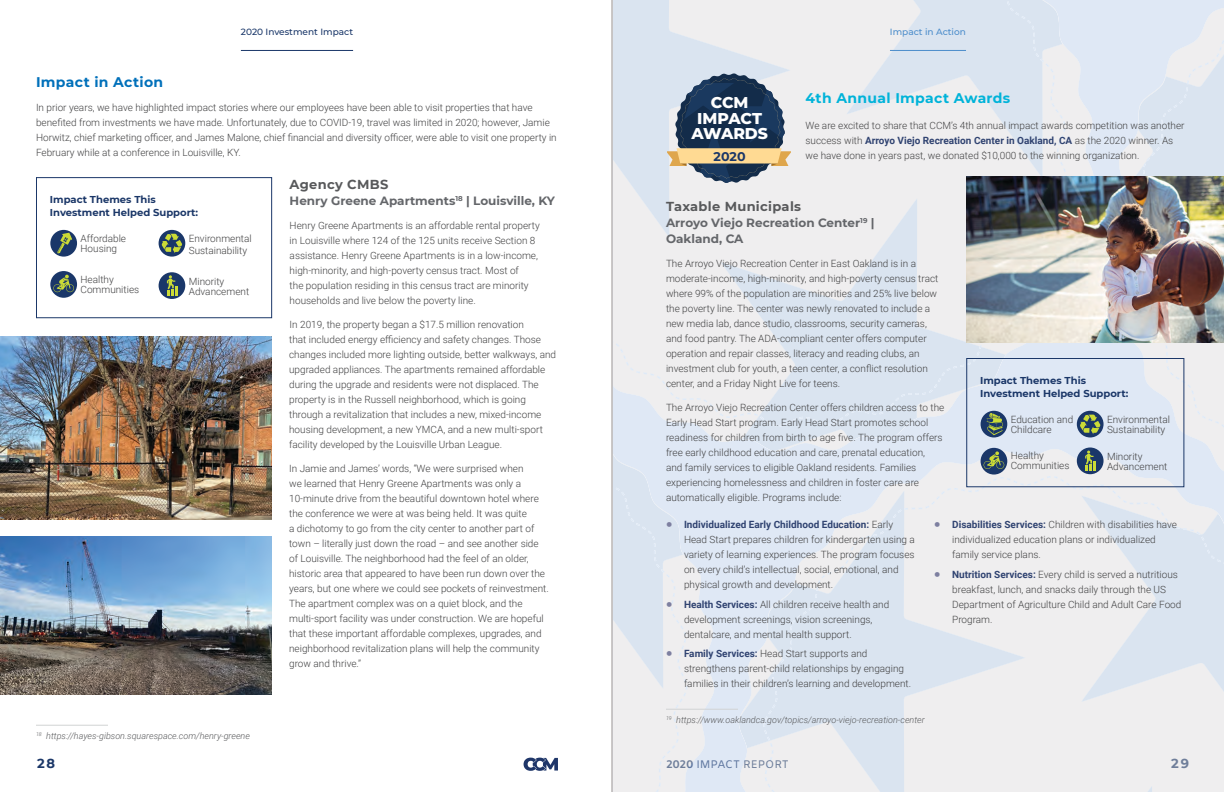
<style>
.page{position:relative;width:1224px;height:792px;background:#fff}
.page>*{position:absolute;margin:0;border:0;box-sizing:border-box;transform-origin:0 0}
.t1{font:800 15.7px/15.5px "Montserrat";letter-spacing:-.005em;color:#fff;text-align:center}
.t2{font:700 14px "Montserrat";letter-spacing:.025em;color:#00b3d9}
.BODY_TEXT{font:700 14px "Montserrat";letter-spacing:.025em;color:#0070ba}
.H4_IMPACT_STORY{font:700 13px "Montserrat";letter-spacing:.025em;color:#58595b}
.t3{font:700 13px "Montserrat";color:#1b3768}
.t4{font:700 12.6px "Montserrat";color:#1b3768}
.t5{font:700 12px/16px "Montserrat";color:#64666a}
.t6{font:11px "Amiko";color:#1b3768}
.BODY_TEXT-2{font:300 10px/15px "Roboto";color:#414142}
.SIDEBAR_H2{font:700 10px "Montserrat";color:#1b3768}
.FOOTNOTE{font:italic 300 9px "Roboto";color:#58595b}
.H1_in_Headspace{font:500 9px "Montserrat";color:#1a3769}
.H2_in_Headspace{font:500 9px "Montserrat";color:#4c8dcb}
.s1{font-weight:700;color:#304371}
.s2{font-family:"Amiko";font-weight:700;font-size:18px;color:#7d7fa0}
.s3{font-weight:700}
</style>
<div class="page">
<svg style="left:524px;top:758px;width:34px;height:13px"></svg>
<svg style="left:739px;top:451px;width:341px;height:341px;background:#e9ebf1"></svg>
<svg style="left:739px;top:491px;width:286px;height:301px;background:#e3e8f0"></svg>
<svg style="left:764px;top:611px;width:43px;height:181px;background:#e2e7ef"></svg>
<svg style="left:809px;top:476px;width:271px;height:135px;background:#e9ebef"></svg>
<svg style="left:613px;top:454px;width:102px;height:338px;background:#e5e9f0"></svg>
<svg style="left:613px;top:0;width:467px;height:451px;background:#e2e9f3"></svg>
<svg style="left:721px;top:426px;width:285px;height:25px;background:#dfe7f2"></svg>
<svg style="left:613px;top:0;width:454px;height:426px;background:#e6e9ef"></svg>
<hr style="left:36px;top:725px;width:72px;height:1px;background:#d1d3d4">
<hr style="left:241px;top:50px;width:112px;height:1px;background:#1a3769">
<hr style="left:890px;top:50px;width:76px;height:1px;background:#4c8dcb">
<div style="left:36px;top:177px;width:236px;height:141px;border:1px solid #1b3768"></div>
<div style="left:50px;top:230px;width:27px;height:27px;background:#1a3769;border-radius:50%"></div>
<svg style="left:57px;top:233px;width:15px;height:21px"></svg>
<svg style="left:159px;top:230px;width:26px;height:27px"></svg>
<svg style="left:161px;top:232px;width:22px;height:21px"></svg>
<svg style="left:50px;top:271px;width:27px;height:27px"></svg>
<svg style="left:53px;top:275px;width:21px;height:17px"></svg>
<div style="left:159px;top:272px;width:26px;height:27px;background:#1a3769;border-radius:50%"></div>
<svg style="left:167px;top:275px;width:11px;height:21px"></svg>
<img style="left:0;top:536px;width:271px;height:159px">
<img style="left:0;top:336px;width:271px;height:183px">
<svg style="left:667px;top:73px;width:124px;height:110px;background:#727d86"></svg>
<img style="left:966px;top:177px;width:114px;height:165px">
<div style="left:966px;top:358px;width:218px;height:129px;border:1px solid #1b3768"></div>
<div style="left:981px;top:411px;width:26px;height:26px;background:#1a3769;border-radius:50%"></div>
<svg style="left:987px;top:413px;width:16px;height:22px"></svg>
<div style="left:1077px;top:448px;width:27px;height:26px;background:#1a3769;border-radius:50%"></div>
<div style="left:1077px;top:411px;width:27px;height:26px;background:#1a3769;border-radius:50%"></div>
<img style="left:1080px;top:0;width:144px;height:792px">
<div style="left:981px;top:448px;width:26px;height:27px;background:#1a3769;border-radius:50%"></div>
<svg style="left:984px;top:451px;width:20px;height:18px"></svg>
<hr style="left:666px;top:709px;width:72px;height:1px;background:#d1d3d4">
<hr style="left:612px;top:0;width:1px;height:792px;background:#999290">
<p class="H1_in_Headspace" style="left:241px;top:26px;width:114px">2020 Investment Impact</p>
<p class="H2_in_Headspace" style="left:890px;top:26px;width:78px">Impact in Action</p>
<p class="BODY_TEXT" style="left:36px;top:72px;width:129px">Impact in Action</p>
<p class="BODY_TEXT-2" style="left:36px;top:100px;width:522px">In prior years, we have highlighted impact stories where our employees have been able to visit properties that have benefited from investments we have made. Unfortunately, due to COVID-19, travel was limited in 2020; however, Jamie Horwitz, chief marketing officer, and James Malone, chief financial and diversity officer, were able to visit one property in February while at a conference in Louisville, KY.</p>
<p class="H4_IMPACT_STORY" style="left:290px;top:175px;width:100px">Agency CMBS</p>
<h5 class="t5" style="left:290px;top:192px;width:267px">Henry Greene Apartments<sup>18</sup> | Louisville, KY</h5>
<p class="BODY_TEXT-2" style="left:290px;top:218px;width:252px">Henry Greene Apartments is an affordable rental property in Louisville where 124 of the 125 units receive Section 8 assistance. Henry Greene Apartments is in a low-income, high-minority, and high-poverty census tract. Most of<br>the population residing in this census tract are minority households and live below the poverty line.</p>
<p class="BODY_TEXT-2" style="left:289px;top:317px;width:268px">In 2019, the property began a $17.5 million renovation<br>that included energy efficiency and safety changes. Those changes included more lighting outside, better walkways, and upgraded appliances. The apartments remained affordable during the upgrade and residents were not displaced. The property is in the Russell neighborhood, which is going through a revitalization that includes a new, mixed-income housing development, a new YMCA, and a new multi-sport facility developed by the Louisville Urban League.</p>
<p class="BODY_TEXT-2" style="left:289px;top:461px;width:261px">In Jamie and James’ words, “We were surprised when<br>we learned that Henry Greene Apartments was only a 10-minute drive from the beautiful downtown hotel where the conference we were at was being held. It was quite<br>a dichotomy to go from the city center to another part of town – literally just down the road – and see another side of Louisville. The neighborhood had the feel of an older, historic area that appeared to have been run down over the years, but one where we could see pockets of reinvestment.<br>The apartment complex was on a quiet block, and the multi-sport facility was under construction. We are hopeful that these important affordable complexes, upgrades, and neighborhood revitalization plans will help the community grow and thrive.”</p>
<p class="SIDEBAR_H2" style="left:50px;top:192px;width:107px">Impact Themes This</p>
<p class="SIDEBAR_H2" style="left:50px;top:205px;width:150px">Investment Helped Support:</p>
<p class="BODY_TEXT-2" style="left:81px;top:233px;width:47px;line-height:10px">Affordable<br>Housing</p>
<p class="BODY_TEXT-2" style="left:189px;top:231px;width:64px">Environmental</p>
<p class="BODY_TEXT-2" style="left:189px;top:243px;width:60px">Sustainability</p>
<p class="BODY_TEXT-2" style="left:81px;top:274px;width:60px;line-height:10px">Healthy<br>Communities</p>
<p class="BODY_TEXT-2" style="left:189px;top:276px;width:62px;line-height:10px">Minority<br>Advancement</p>
<p class="FOOTNOTE" style="left:36px;top:729px;width:216px"><sup>18</sup> https://hayes-gibson.squarespace.com/henry-greene</p>
<p class="t1" style="left:691px;top:94px;width:78px">CCM<br>IMPACT<br>AWARDS</p>
<p class="t4" style="left:714px;top:147px;width:33px">2020</p>
<h3 class="t2" style="left:806px;top:88px;width:206px">4th Annual Impact Awards</h3>
<p class="BODY_TEXT-2" style="left:806px;top:118px;width:381px">We are excited to share that CCM’s 4th annual impact awards competition was another success with <span class="s1">Arroyo Viejo Recreation Center in Oakland, CA</span> as the 2020 winner. As we have done in years past, we donated $10,000 to the winning organization.</p>
<p class="H4_IMPACT_STORY" style="left:666px;top:197px;width:137px">Taxable Municipals</p>
<h5 class="t5" style="left:666px;top:214px;width:210px">Arroyo Viejo Recreation Center<sup>19</sup> |<br>Oakland, CA</h5>
<p class="BODY_TEXT-2" style="left:666px;top:256px;width:274px">The Arroyo Viejo Recreation Center in East Oakland is in a moderate-income, high-minority, and high-poverty census tract where 99% of the population are minorities and 25% live below the poverty line. The center was newly renovated to include a new media lab, dance studio, classrooms, security cameras, and food pantry. The ADA-compliant center offers computer operation and repair classes, literacy and reading clubs, an investment club for youth, a teen center, a conflict resolution center, and a Friday Night Live for teens.</p>
<p class="BODY_TEXT-2" style="left:666px;top:400px;width:280px">The Arroyo Viejo Recreation Center offers children access to the Early Head Start program. Early Head Start promotes school readiness for children from birth to age five. The program offers free early childhood education and care, prenatal education,<br>and family services to eligible Oakland residents. Families experiencing homelessness and children in foster care are automatically eligible. Programs include:</p>
<p class="SIDEBAR_H2" style="left:980px;top:373px;width:107px">Impact Themes This</p>
<p class="SIDEBAR_H2" style="left:980px;top:386px;width:150px">Investment Helped Support:</p>
<p class="BODY_TEXT-2" style="left:1011px;top:414px;width:64px;line-height:10px">Education and<br>Childcare</p>
<p class="BODY_TEXT-2" style="left:1107px;top:451px;width:62px;line-height:10px">Minority<br>Advancement</p>
<p class="BODY_TEXT-2" style="left:1107px;top:414px;width:64px;line-height:10px">Environmental<br>Sustainability</p>
<p class="BODY_TEXT-2" style="left:1011px;top:450px;width:60px;line-height:10px">Healthy<br>Communities</p>
<p class="BODY_TEXT-2" style="left:684px;top:517px;width:232px;text-indent:-18px"><span class="s2">•</span> <span class="s1">Individualized Early Childhood Education:</span> Early Head Start prepares children for kindergarten using a variety of learning experiences. The program focuses on every child’s intellectual, social, emotional, and physical growth and development.</p>
<p class="BODY_TEXT-2" style="left:684px;top:596px;width:207px;text-indent:-18px"><span class="s2">•</span> <span class="s1">Health Services:</span> All children receive health and development screenings, vision screenings, dentalcare, and mental health support.</p>
<p class="BODY_TEXT-2" style="left:684px;top:646px;width:229px;text-indent:-18px"><span class="s2">•</span> <span class="s1">Family Services:</span> Head Start supports and strengthens parent-child relationships by engaging families in their children’s learning and development.</p>
<p class="BODY_TEXT-2" style="left:952px;top:517px;width:226px;text-indent:-18px"><span class="s2">•</span> <span class="s1">Disabilities Services:</span> Children with disabilities have individualized education plans or individualized family service plans.</p>
<p class="BODY_TEXT-2" style="left:952px;top:566px;width:231px;text-indent:-18px"><span class="s2">•</span> <span class="s1">Nutrition Services:</span> Every child is served a nutritious breakfast, lunch, and snacks daily through the US Department of Agriculture Child and Adult Care Food Program.</p>
<p class="FOOTNOTE" style="left:666px;top:713px;width:260px"><sup>19</sup> https://www.oaklandca.gov/topics/arroyo-viejo-recreation-center</p>
<h3 class="t3" style="left:37px;top:754px;width:20px">28</h3>
<p class="t6" style="left:666px;top:758px;width:124px"><span class="s3">2020</span> IMPACT REPORT</p>
<h3 class="t3" style="left:1171px;top:754px;width:19px">29</h3>
</div>
